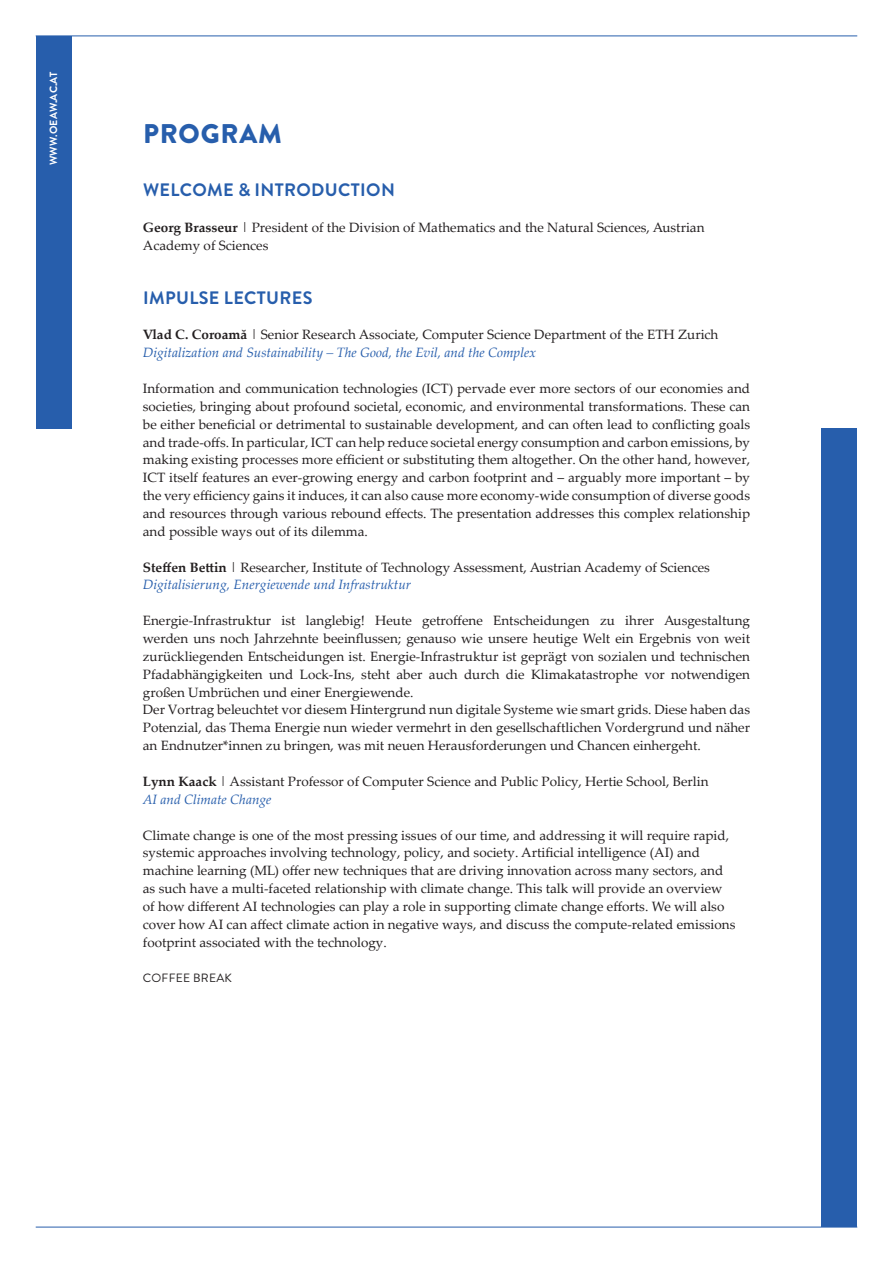
<style>
.page{position:relative;width:893px;height:1263px;background:#fff}
.page>*{position:absolute;margin:0;border:0;box-sizing:border-box;transform-origin:0 0}
.t1{font:900 27px "Brandon Grotesque";letter-spacing:.03em;color:#275eac}
.t2{font:700 18px "Brandon Grotesque";letter-spacing:.02em;color:#275eac}
.t3{font:13.5px/17.9px "Palatino Linotype";color:#231f20}
.t4{font:12px "Brandon Grotesque";letter-spacing:.02em;color:#231f20}
.t5{font:700 10.5px "Brandon Grotesque";letter-spacing:.02em;color:#fff}
.s1{font-weight:700}
.s2{font-style:italic;color:#275eac}
</style>
<div class="page">
<div style="left:36px;top:36px;width:35px;height:393px;background:#275eac"></div>
<div style="left:821px;top:429px;width:36px;height:798px;background:#275eac"></div>
<hr style="left:36px;top:36px;width:821px;height:1px;background:#275eac">
<hr style="left:36px;top:1227px;width:821px;height:1px;background:#275eac">
<p class="t5" style="left:46px;top:165px;width:95px;rotate:-90deg">WWW.OEAW.AC.AT</p>
<h1 class="t1" style="left:143px;top:114px;width:140px">PROGRAM</h1>
<h2 class="t2" style="left:143px;top:178px;width:253px">WELCOME &amp; INTRODUCTION</h2>
<p class="t3" style="left:143px;top:218px;width:563px"><span class="s1">Georg Brasseur</span> | President of the Division of Mathematics and the Natural Sciences, Austrian<br>Academy of Sciences</p>
<h2 class="t2" style="left:143px;top:285px;width:171px">IMPULSE LECTURES</h2>
<p class="t3" style="left:143px;top:325px;width:577px"><span class="s1">Vlad C. Coroamă</span> | Senior Research Associate, Computer Science Department of the ETH Zurich<br><span class="s2">Digitalization and Sustainability – The Good, the Evil, and the Complex</span></p>
<p class="t3" style="left:143px;top:379px;width:609px;text-align:justify">Information and communication technologies (ICT) pervade ever more sectors of our economies and societies, bringing about profound societal, economic, and environmental transformations. These can be either beneficial or detrimental to sustainable development, and can often lead to conflicting goals and trade-offs. In particular, ICT can help reduce societal energy consumption and carbon emissions, by making existing processes more efficient or substituting them altogether. On the other hand, however, ICT itself features an ever-growing energy and carbon footprint and – arguably more important – by the very efficiency gains it induces, it can also cause more economy-wide consumption of diverse goods and resources through various rebound effects. The presentation addresses this complex relationship and possible ways out of its dilemma.</p>
<p class="t3" style="left:143px;top:557px;width:569px"><span class="s1">Steffen Bettin</span> | Researcher, Institute of Technology Assessment, Austrian Academy of Sciences<br><span class="s2">Digitalisierung, Energiewende und Infrastruktur</span></p>
<p class="t3" style="left:143px;top:611px;width:609px">Energie-Infrastruktur ist langlebig! Heute getroffene Entscheidungen zu ihrer Ausgestaltung werden uns noch Jahrzehnte beeinflussen; genauso wie unsere heutige Welt ein Ergebnis von weit zurückliegenden Entscheidungen ist. Energie-Infrastruktur ist geprägt von sozialen und technischen Pfadabhängigkeiten und Lock-Ins, steht aber auch durch die Klimakatastrophe vor notwendigen großen Umbrüchen und einer Energiewende.<br>Der Vortrag beleuchtet vor diesem Hintergrund nun digitale Systeme wie smart grids. Diese haben das Potenzial, das Thema Energie nun wieder vermehrt in den gesellschaftlichen Vordergrund und näher an Endnutzer*innen zu bringen, was mit neuen Herausforderungen und Chancen einhergeht.</p>
<p class="t3" style="left:143px;top:772px;width:567px"><span class="s1">Lynn Kaack</span> | Assistant Professor of Computer Science and Public Policy, Hertie School, Berlin<br><span class="s2">AI and Climate Change</span></p>
<p class="t3" style="left:143px;top:825px;width:594px">Climate change is one of the most pressing issues of our time, and addressing it will require rapid, systemic approaches involving technology, policy, and society. Artificial intelligence (AI) and machine learning (ML) offer new techniques that are driving innovation across many sectors, and as such have a multi-faceted relationship with climate change. This talk will provide an overview of how different AI technologies can play a role in supporting climate change efforts. We will also cover how AI can affect climate action in negative ways, and discuss the compute-related emissions footprint associated with the technology.</p>
<p class="t4" style="left:143px;top:970px;width:91px">COFFEE BREAK</p>
</div>
